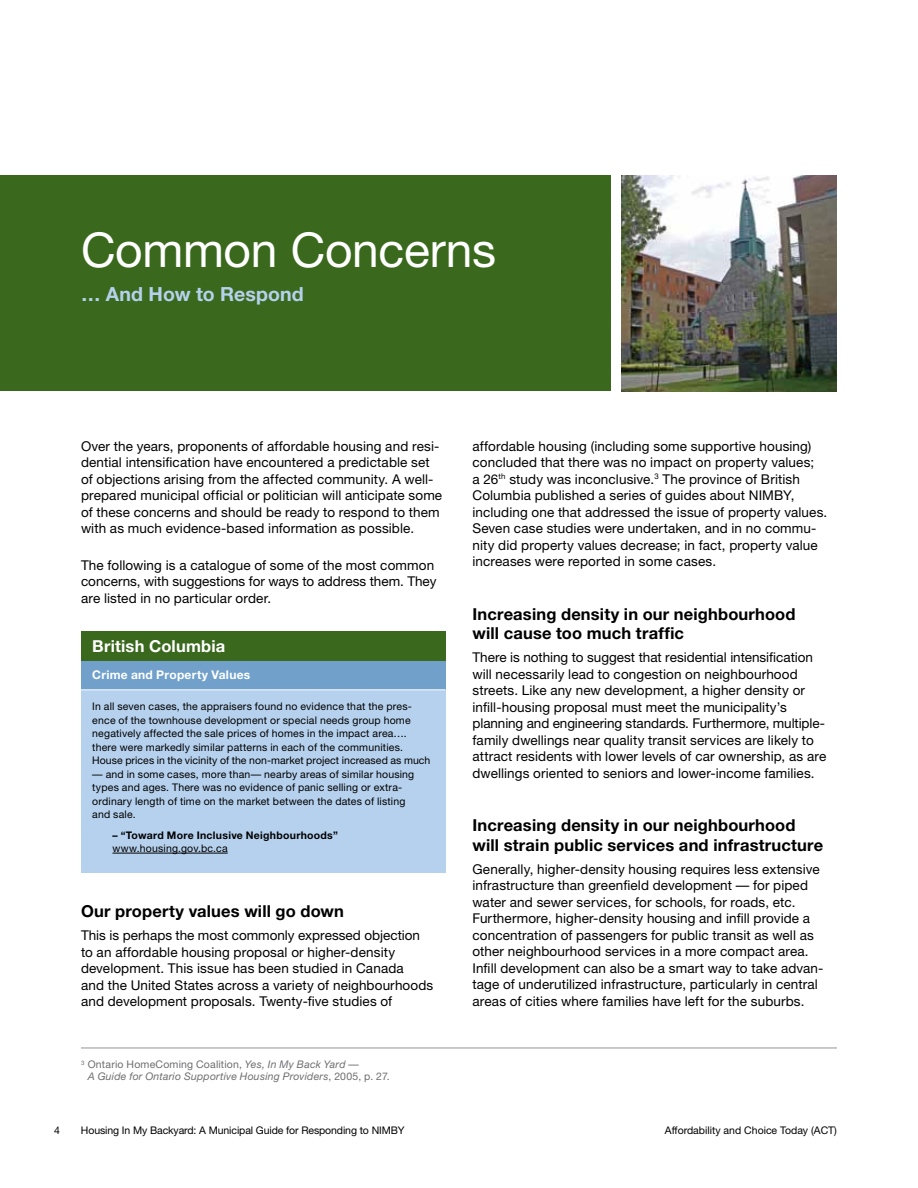
<style>
.page{position:relative;width:918px;height:1188px;background:#fff}
.page>*{position:absolute;margin:0;border:0;box-sizing:border-box;transform-origin:0 0}
.t1{font:48px "Helvetica Neue";letter-spacing:-.005em;color:#fff}
.t2{font:700 19.5px "Helvetica Neue";letter-spacing:.005em;color:#b6d1ed}
.t3{font:700 16.5px/19.5px "Helvetica Neue";letter-spacing:.01em;color:#000}
.t4{font:700 16.5px "Helvetica Neue";letter-spacing:.01em;color:#fff}
.t5{font:13.5px/16.5px "Helvetica Neue";letter-spacing:.01em;color:#000}
.t6{font:700 12px "Helvetica Neue";letter-spacing:.025em;color:#fff}
.t7{font:10.5px/13.5px "Helvetica Neue";letter-spacing:.015em;color:#000}
.t8{font:italic 10.5px/12px "Helvetica Neue";letter-spacing:.02em;color:#6d6e71}
.t9{font:10.5px "Helvetica Neue";letter-spacing:-.01em;color:#000}
.t10{font:700 10.5px "Helvetica Neue";letter-spacing:.025em;color:#000}
.s1{font-style:normal}
</style>
<div class="page">
<div style="left:0;top:176px;width:611px;height:216px;background:#3a691d"></div>
<img style="left:621px;top:176px;width:216px;height:216px">
<div style="left:81px;top:690px;width:365px;height:183px;background:#b6d1ed"></div>
<div style="left:81px;top:661px;width:365px;height:29px;background:#71a0cb"></div>
<hr style="left:112px;top:853px;width:116px;height:1px;background:#000">
<hr style="left:81px;top:689px;width:365px;height:1px;background:#fff">
<div style="left:81px;top:632px;width:365px;height:29px;background:#3a691d"></div>
<hr style="left:81px;top:1048px;width:756px;height:1px;background:#939598">
<h1 class="t1" style="left:81px;top:222px;width:417px">Common Concerns</h1>
<h2 class="t2" style="left:81px;top:282px;width:224px">… And How to Respond</h2>
<p class="t5" style="left:81px;top:438px;width:363px">Over the years, proponents of affordable housing and resi&shy;dential intensification have encountered a predictable set of objections arising from the affected community. A well&shy;prepared municipal official or politician will anticipate some of these concerns and should be ready to respond to them with as much evidence-based information as possible.</p>
<p class="t5" style="left:81px;top:557px;width:357px">The following is a catalogue of some of the most common concerns, with suggestions for ways to address them. They are listed in no particular order.</p>
<p class="t4" style="left:92px;top:636px;width:135px">British Columbia</p>
<p class="t6" style="left:92px;top:667px;width:160px">Crime and Property Values</p>
<p class="t7" style="left:92px;top:700px;width:340px">In all seven cases, the appraisers found no evidence that the pres&shy;ence of the townhouse development or special needs group home negatively affected the sale prices of homes in the impact area…. there were markedly similar patterns in each of the communities.<br>House prices in the vicinity of the non-market project increased as much</p>
<p class="t7" style="left:92px;top:767px;width:324px">— and in some cases, more than— nearby areas of similar housing types and ages. There was no evidence of panic selling or extra&shy;ordinary length of time on the market between the dates of listing and sale.</p>
<p class="t10" style="left:113px;top:828px;width:227px">– “Toward More Inclusive Neighbourhoods”</p>
<p class="t7" style="left:113px;top:841px;width:117px">www.housing.gov.bc.ca</p>
<p class="t3" style="left:81px;top:901px;width:265px">Our property values will go down</p>
<p class="t5" style="left:81px;top:927px;width:354px">This is perhaps the most commonly expressed objection to an affordable housing proposal or higher-density development. This issue has been studied in Canada<br>and the United States across a variety of neighbourhoods and development proposals. Twenty-five studies of</p>
<p class="t8" style="left:88px;top:1058px;width:304px;text-indent:-7px"><sup>3</sup> <span class="s1">Ontario HomeComing Coalition,</span> Yes, In My Back Yard —<br>A Guide for Ontario Supportive Housing Providers<span class="s1">, 2005, p. 27.</span></p>
<p class="t5" style="left:472px;top:437px;width:356px">affordable housing (including some supportive housing) concluded that there was no impact on property values;<br>a 26<sup>th</sup> study was inconclusive.<sup>3</sup> The province of British Columbia published a series of guides about NIMBY, including one that addressed the issue of property values.<br>Seven case studies were undertaken, and in no commu&shy;nity did property values decrease; in fact, property value increases were reported in some cases.</p>
<p class="t3" style="left:472px;top:604px;width:325px">Increasing density in our neighbourhood will cause too much traffic</p>
<p class="t5" style="left:472px;top:649px;width:355px">There is nothing to suggest that residential intensification will necessarily lead to congestion on neighbourhood streets. Like any new development, a higher density or infill-housing proposal must meet the municipality’s planning and engineering standards. Furthermore, multiple&shy;family dwellings near quality transit services are likely to attract residents with lower levels of car ownership, as are dwellings oriented to seniors and lower-income families.</p>
<p class="t3" style="left:472px;top:815px;width:352px">Increasing density in our neighbourhood will strain public services and infrastructure</p>
<p class="t5" style="left:472px;top:861px;width:353px">Generally, higher-density housing requires less extensive infrastructure than greenfield development — for piped water and sewer services, for schools, for roads, etc.<br>Furthermore, higher-density housing and infill provide a concentration of passengers for public transit as well as other neighbourhood services in a more compact area.<br>Infill development can also be a smart way to take advan&shy;tage of underutilized infrastructure, particularly in central areas of cities where families have left for the suburbs.</p>
<p class="t7" style="left:54px;top:1123px;width:7px">4</p>
<p class="t9" style="left:81px;top:1124px;width:325px">Housing In My Backyard: A Municipal Guide for Responding to NIMBY</p>
<p class="t7" style="left:665px;top:1123px;width:174px">Affordability and Choice Today (ACT)</p>
</div>
